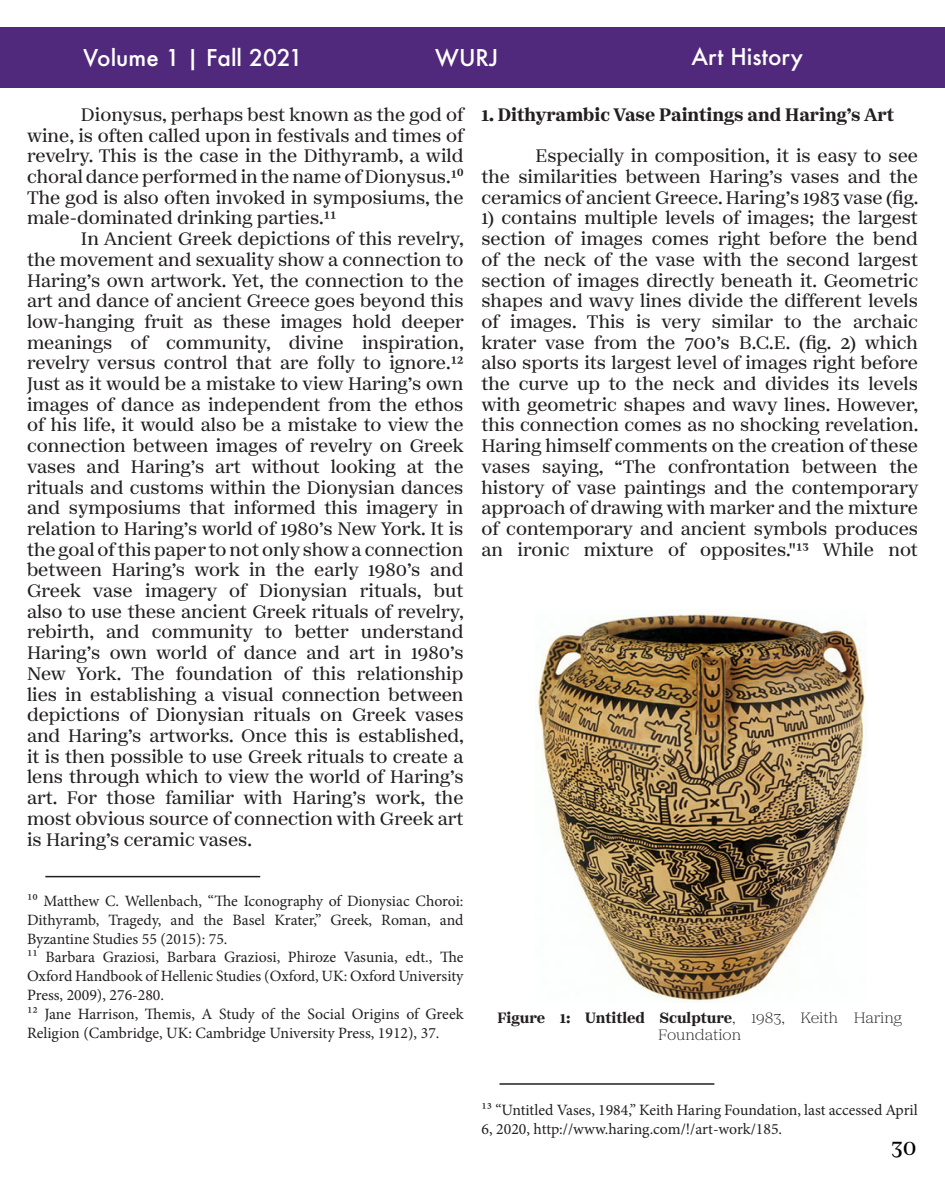
<style>
.page{position:relative;width:945px;height:1188px;background:#fff}
.page>*{position:absolute;margin:0;border:0;box-sizing:border-box;transform-origin:0 0}
.t1{font:500 22.5px "Futura";color:#fff}
.t2{font:21px "Eph Serif";color:#000}
.t3{font:17.25px/20.7px "Eph Serif";color:#231f20;text-align:justify}
.t4{font:700 17.25px "Eph Serif";color:#231f20}
.t5{font:15.75px/18.9px "Minion Pro";letter-spacing:-.005em;color:#231f20;text-align:justify}
.t6{font:300 14.25px/17.1px "Eph Serif";color:#231f20;text-align:center}
.s1{font-weight:700}
</style>
<div class="page">
<hr style="left:45px;top:876px;width:215px;height:1px;background:#231f20">
<img style="left:536px;top:614px;width:330px;height:389px">
<hr style="left:500px;top:1083px;width:214px;height:2px;background:#231f20">
<div style="left:0;top:27px;width:945px;height:61px;background:#50297c"></div>
<p class="t1" style="left:83px;top:42px;width:221px">Volume 1 | Fall 2021</p>
<p class="t1" style="left:435px;top:42px;width:65px">WURJ</p>
<p class="t1" style="left:692px;top:42px;width:113px">Art History</p>
<p class="t3" style="left:27px;top:104px;width:438px;text-indent:54px">Dionysus, perhaps best known as the god of wine, is often called upon in festivals and times of revelry. This is the case in the Dithyramb, a wild choral dance performed in the name of Dionysus.1⁰<br>The god is also often invoked in symposiums, the male-dominated drinking parties.11</p>
<p class="t3" style="left:27px;top:228px;width:439px;text-indent:54px">In Ancient Greek depictions of this revelry, the movement and sexuality show a connection to Haring’s own artwork. Yet, the connection to the art and dance of ancient Greece goes beyond this low-hanging fruit as these images hold deeper meanings of community, divine inspiration, revelry versus control that are folly to ignore.12<br>Just as it would be a mistake to view Haring’s own images of dance as independent from the ethos of his life, it would also be a mistake to view the connection between images of revelry on Greek vases and Haring’s art without looking at the rituals and customs within the Dionysian dances and symposiums that informed this imagery in relation to Haring’s world of 1980’s New York. It is the goal of this paper to not only show a connection between Haring’s work in the early 1980’s and Greek vase imagery of Dionysian rituals, but also to use these ancient Greek rituals of revelry, rebirth, and community to better understand Haring’s own world of dance and art in 1980’s New York. The foundation of this relationship lies in establishing a visual connection between depictions of Dionysian rituals on Greek vases and Haring’s artworks. Once this is established, it is then possible to use Greek rituals to create a lens through which to view the world of Haring’s art. For those familiar with Haring’s work, the most obvious source of connection with Greek art is Haring’s ceramic vases.</p>
<p class="t4" style="left:482px;top:102px;width:414px">1. Dithyrambic Vase Paintings and Haring’s Art</p>
<p class="t3" style="left:482px;top:146px;width:439px;text-indent:54px">Especially in composition, it is easy to see the similarities between Haring’s vases and the ceramics of ancient Greece. Haring’s 1983 vase (fig.</p>
<p class="t3" style="left:482px;top:208px;width:439px">1) contains multiple levels of images; the largest section of images comes right before the bend of the neck of the vase with the second largest section of images directly beneath it. Geometric shapes and wavy lines divide the different levels of images. This is very similar to the archaic krater vase from the 700’s B.C.E. (fig. 2) which also sports its largest level of images right before the curve up to the neck and divides its levels with geometric shapes and wavy lines. However, this connection comes as no shocking revelation.<br>Haring himself comments on the creation of these vases saying, “The confrontation between the history of vase paintings and the contemporary approach of drawing with marker and the mixture of contemporary and ancient symbols produces an ironic mixture of opposites."13 While not</p>
<p class="t5" style="left:27px;top:891px;width:438px">1⁰ Matthew C. Wellenbach, “The Iconography of Dionysiac Choroi:<br>Dithyramb, Tragedy, and the Basel Krater,” Greek, Roman, and Byzantine Studies 55 (2015): 75.</p>
<p class="t5" style="left:27px;top:948px;width:438px">11 Barbara Graziosi, Barbara Graziosi, Phiroze Vasunia, edt., The Oxford Handbook of Hellenic Studies (Oxford, UK: Oxford University Press, 2009), 276-280.</p>
<p class="t5" style="left:27px;top:1005px;width:438px">12 Jane Harrison, Themis, A Study of the Social Origins of Greek<br>Religion (Cambridge, UK: Cambridge University Press, 1912), 37.</p>
<p class="t6" style="left:498px;top:1009px;width:406px"><span class="s1">Figure 1: Untitled Sculpture</span>, 1983, Keith Haring<br>Foundation</p>
<p class="t5" style="left:482px;top:1101px;width:438px">13 “Untitled Vases, 1984,” Keith Haring Foundation, last accessed April<br>6, 2020, http://www.haring.com/!/art-work/185.</p>
<p class="t2" style="left:891px;top:1134px;width:27px">30</p>
</div>
